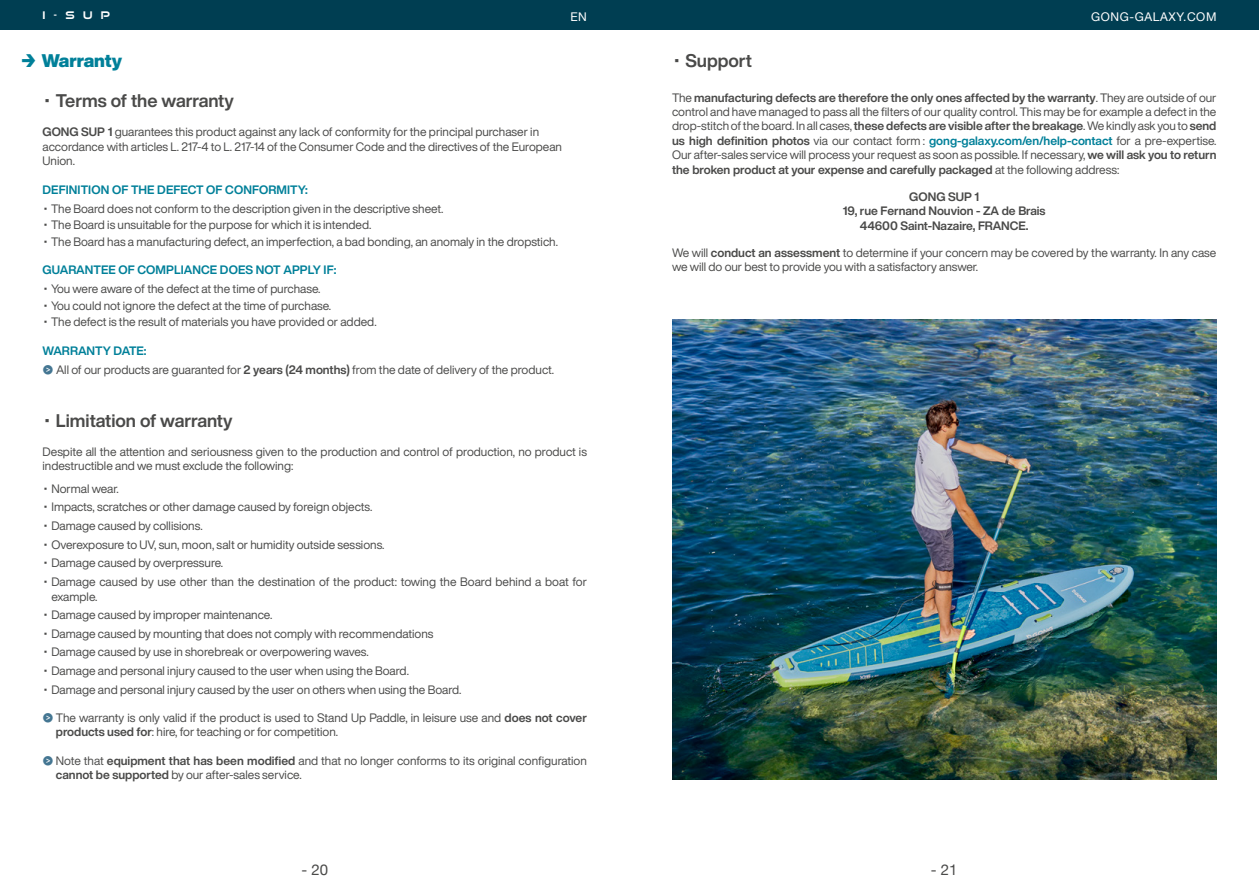
<style>
.page{position:relative;width:1259px;height:893px;background:#fff}
.page>*{position:absolute;margin:0;border:0;box-sizing:border-box;transform-origin:0 0}
.TEXTE_PARAGRAPHE{font:700 18px "Helvetica Now Display";color:#4a4a49}
._1_-_TITRE_PAGE_ROUGE{font:900 18px "Helvetica Now Display";color:#008099}
.t1{font:15px "Helvetica Neue";color:#4a4a49}
.TEXTE_PARAGRAPHE-2{font:12px/14.4px "Helvetica Now Display";color:#4a4a49}
.TEXTE_PARAGRAPHE-3{font:700 12px "Helvetica Now Display";letter-spacing:.01em;color:#008099}
.TEXTE_PARAGRAPHE-4{font:700 12px/14.4px "Helvetica Now Display";color:#4a4a49;text-align:center}
.t2{font:12px "Helvetica Neue";letter-spacing:.05em;color:#fff}
.t3{font:700 10.5px "Good Times Rg";color:#fff}
.s1{font-weight:700}
.s2{font-weight:700;color:#008099}
.s3{font-family:"SF Pro";color:#447692}
</style>
<div class="page">
<div style="left:0;top:0;width:629px;height:30px;background:#003e52"></div>
<div style="left:629px;top:0;width:630px;height:30px;background:#003e52"></div>
<img style="left:672px;top:320px;width:544px;height:459px">
<p class="t3" style="left:43px;top:9px;width:69px">I-SUP</p>
<p class="t2" style="left:570px;top:8px;width:18px">EN</p>
<p class="t2" style="left:1091px;top:8px;width:127px">GONG-GALAXY.COM</p>
<p class="TEXTE_PARAGRAPHE" style="left:672px;top:48px;width:81px">∙ Support</p>
<p class="TEXTE_PARAGRAPHE-2" style="left:672px;top:90px;width:546px;text-align:justify">The <span class="s1">manufacturing defects are therefore the only ones affected by the warranty</span>. They are outside of our control and have managed to pass all the filters of our quality control. This may be for example a defect in the drop-stitch of the board. In all cases, <span class="s1">these defects are visible after the breakage</span>. We kindly ask you to <span class="s1">send us high definition photos</span> via our contact form : <span class="s2">gong-galaxy.com/en/help-contact</span> for a pre-expertise.<br>Our after-sales service will process your request as soon as possible. If necessary, <span class="s1">we will ask you to return the broken product at your expense and carefully packaged</span> at the following address:</p>
<p class="TEXTE_PARAGRAPHE-4" style="left:843px;top:189px;width:204px">GONG SUP 1<br>19, rue Fernand Nouvion - ZA de Brais</p>
<p class="TEXTE_PARAGRAPHE-4" style="left:860px;top:218px;width:170px">44600 Saint-Nazaire, FRANCE.</p>
<p class="TEXTE_PARAGRAPHE-2" style="left:672px;top:245px;width:546px">We will <span class="s1">conduct an assessment</span> to determine if your concern may be covered by the warranty. In any case we will do our best to provide you with a satisfactory answer.</p>
<p class="_1_-_TITRE_PAGE_ROUGE" style="left:20px;top:48px;width:103px">→ Warranty</p>
<p class="TEXTE_PARAGRAPHE" style="left:43px;top:89px;width:193px">∙ Terms of the warranty</p>
<p class="TEXTE_PARAGRAPHE-2" style="left:43px;top:125px;width:521px"><span class="s1">GONG SUP 1</span> guarantees this product against any lack of conformity for the principal purchaser in accordance with articles L. 217-4 to L. 217-14 of the Consumer Code and the directives of the European<br>Union.</p>
<p class="TEXTE_PARAGRAPHE-3" style="left:43px;top:181px;width:267px">DEFINITION OF THE DEFECT OF CONFORMITY:</p>
<p class="TEXTE_PARAGRAPHE-2" style="left:43px;top:201px;width:402px"><span class="s1">∙</span> The Board does not conform to the description given in the descriptive sheet.</p>
<p class="TEXTE_PARAGRAPHE-2" style="left:43px;top:218px;width:330px"><span class="s1">∙</span> The Board is unsuitable for the purpose for which it is intended.</p>
<p class="TEXTE_PARAGRAPHE-2" style="left:43px;top:234px;width:517px"><span class="s1">∙</span> The Board has a manufacturing defect, an imperfection, a bad bonding, an anomaly in the dropstich.</p>
<p class="TEXTE_PARAGRAPHE-3" style="left:43px;top:262px;width:295px">GUARANTEE OF COMPLIANCE DOES NOT APPLY IF:</p>
<p class="TEXTE_PARAGRAPHE-2" style="left:43px;top:282px;width:279px"><span class="s1">∙</span> You were aware of the defect at the time of purchase.</p>
<p class="TEXTE_PARAGRAPHE-2" style="left:43px;top:298px;width:290px"><span class="s1">∙</span> You could not ignore the defect at the time of purchase.</p>
<p class="TEXTE_PARAGRAPHE-2" style="left:43px;top:315px;width:335px"><span class="s1">∙</span> The defect is the result of materials you have provided or added.</p>
<p class="TEXTE_PARAGRAPHE-3" style="left:43px;top:342px;width:105px">WARRANTY DATE:</p>
<p class="TEXTE_PARAGRAPHE-2" style="left:43px;top:362px;width:513px"><span class="s3">&gt;⃝●</span> All of our products are guaranted for <span class="s1">2 years (24 months)</span> from the date of delivery of the product.</p>
<p class="TEXTE_PARAGRAPHE" style="left:43px;top:408px;width:191px">∙ Limitation of warranty</p>
<p class="TEXTE_PARAGRAPHE-2" style="left:43px;top:444px;width:546px">Despite all the attention and seriousness given to the production and control of production, no product is indestructible and we must exclude the following:</p>
<p class="TEXTE_PARAGRAPHE-2" style="left:43px;top:481px;width:78px"><span class="s1">∙</span> Normal wear.</p>
<p class="TEXTE_PARAGRAPHE-2" style="left:43px;top:500px;width:331px"><span class="s1">∙</span> Impacts, scratches or other damage caused by foreign objects.</p>
<p class="TEXTE_PARAGRAPHE-2" style="left:43px;top:519px;width:162px"><span class="s1">∙</span> Damage caused by collisions.</p>
<p class="TEXTE_PARAGRAPHE-2" style="left:43px;top:537px;width:343px"><span class="s1">∙</span> Overexposure to UV, sun, moon, salt or humidity outside sessions.</p>
<p class="TEXTE_PARAGRAPHE-2" style="left:43px;top:556px;width:182px"><span class="s1">∙</span> Damage caused by overpressure.</p>
<p class="TEXTE_PARAGRAPHE-2" style="left:51px;top:575px;width:537px;text-indent:-9px"><span class="s1">∙</span> Damage caused by use other than the destination of the product: towing the Board behind a boat for example.</p>
<p class="TEXTE_PARAGRAPHE-2" style="left:43px;top:608px;width:231px"><span class="s1">∙</span> Damage caused by improper maintenance.</p>
<p class="TEXTE_PARAGRAPHE-2" style="left:43px;top:626px;width:392px"><span class="s1">∙</span> Damage caused by mounting that does not comply with recommendations</p>
<p class="TEXTE_PARAGRAPHE-2" style="left:43px;top:645px;width:328px"><span class="s1">∙</span> Damage caused by use in shorebreak or overpowering waves.</p>
<p class="TEXTE_PARAGRAPHE-2" style="left:43px;top:664px;width:368px"><span class="s1">∙</span> Damage and personal injury caused to the user when using the Board.</p>
<p class="TEXTE_PARAGRAPHE-2" style="left:43px;top:682px;width:420px"><span class="s1">∙</span> Damage and personal injury caused by the user on others when using the Board.</p>
<p class="TEXTE_PARAGRAPHE-2" style="left:56px;top:710px;width:532px;text-indent:-13px"><span class="s3">&gt;⃝●</span> The warranty is only valid if the product is used to Stand Up Paddle, in leisure use and <span class="s1">does not cover products used for</span>: hire, for teaching or for competition.</p>
<p class="TEXTE_PARAGRAPHE-2" style="left:56px;top:753px;width:532px;text-indent:-13px"><span class="s3">&gt;⃝●</span> Note that <span class="s1">equipment that has been modified</span> and that no longer conforms to its original configuration <span class="s1">cannot be supported</span> by our after-sales service.</p>
<p class="t1" style="left:301px;top:859px;width:28px">- 20</p>
<p class="t1" style="left:931px;top:859px;width:28px">- 21</p>
</div>
